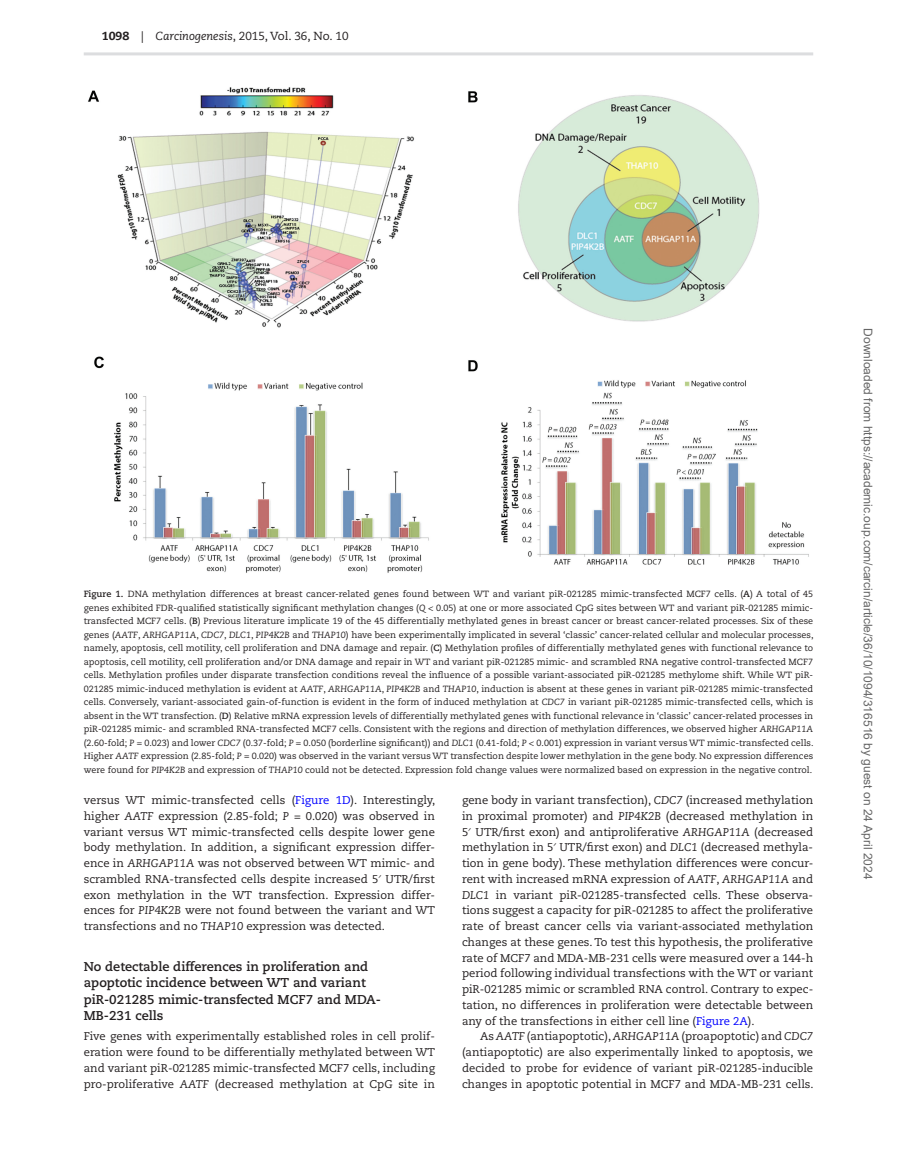
<style>
.page{position:relative;width:897px;height:1165px;background:#fff}
.page>*{position:absolute;margin:0;border:0;box-sizing:border-box;transform-origin:0 0}
.t1{font:700 12.75px/16.5px "Caecilia LT Std";color:#231f20}
.t2{font:12px "Arial";color:#666}
.t3{font:11.7px "Caecilia LT Std";color:#231f20}
.t4{font:11.25px/15.8px "Caecilia LT Std";color:#231f20;text-align:justify}
.t5{font:9px/13.5px "Caecilia LT Std";color:#231f20;text-align:justify}
.s1{font-weight:800}
.s2{font-style:italic}
.s3{font-weight:700}
.s4{color:#00f}
.s5{font-family:"Gandhari Unicode"}
</style>
<div class="page">
<hr style="left:84px;top:52px;width:729px;height:3px;background:#dcdddf">
<img style="left:88px;top:87px;width:721px;height:486px">
<p class="t3" style="left:102px;top:30px;width:248px"><span class="s1">1098</span> | <span class="s2">Carcinogenesis</span>, 2015, Vol. 36, No. 10</p>
<p class="t5" style="left:84px;top:587px;width:731px"><span class="s3">Figure 1.</span> DNA methylation differences at breast cancer-related genes found between WT and variant piR-021285 mimic-transfected MCF7 cells. (<span class="s3">A</span>) A total of 45 genes exhibited FDR-qualified statistically significant methylation changes (<span class="s2">Q</span> &lt; 0.05) at one or more associated CpG sites between WT and variant piR-021285 mimic&shy;transfected MCF7 cells. (<span class="s3">B</span>) Previous literature implicate 19 of the 45 differentially methylated genes in breast cancer or breast cancer-related processes. Six of these genes (<span class="s2">AATF</span>, <span class="s2">ARHGAP11A</span>, <span class="s2">CDC7</span>, <span class="s2">DLC1</span>, <span class="s2">PIP4K2B</span> and <span class="s2">THAP10</span>) have been experimentally implicated in several ‘classic’ cancer-related cellular and molecular processes, namely, apoptosis, cell motility, cell proliferation and DNA damage and repair. (<span class="s3">C</span>) Methylation profiles of differentially methylated genes with functional relevance to apoptosis, cell motility, cell proliferation and/or DNA damage and repair in WT and variant piR-021285 mimic- and scrambled RNA negative control-transfected MCF7 cells. Methylation profiles under disparate transfection conditions reveal the influence of a possible variant-associated piR-021285 methylome shift. While WT piR-021285 mimic-induced methylation is evident at <span class="s2">AATF</span>, <span class="s2">ARHGAP11A</span>, <span class="s2">PIP4K2B</span> and <span class="s2">THAP10</span>, induction is absent at these genes in variant piR-021285 mimic-transfected cells. Conversely, variant-associated gain-of-function is evident in the form of induced methylation at <span class="s2">CDC7</span> in variant piR-021285 mimic-transfected cells, which is absent in the WT transfection. (<span class="s3">D</span>) Relative mRNA expression levels of differentially methylated genes with functional relevance in ‘classic’ cancer-related processes in piR-021285 mimic- and scrambled RNA-transfected MCF7 cells. Consistent with the regions and direction of methylation differences, we observed higher <span class="s2">ARHGAP11A </span>(2.60-fold; <span class="s2">P</span> = 0.023) and lower <span class="s2">CDC7</span> (0.37-fold; <span class="s2">P</span> = 0.050 (borderline significant)) and <span class="s2">DLC1</span> (0.41-fold; <span class="s2">P</span> &lt; 0.001) expression in variant versus WT mimic-transfected cells.<br>Higher <span class="s2">AATF</span> expression (2.85-fold; <span class="s2">P</span> = 0.020) was observed in the variant versus WT transfection despite lower methylation in the gene body. No expression differences were found for <span class="s2">PIP4K2B</span> and expression of <span class="s2">THAP10</span> could not be detected. Expression fold change values were normalized based on expression in the negative control.</p>
<p class="t4" style="left:84px;top:792px;width:353px">versus WT mimic-transfected cells (<span class="s4">Figure 1D</span>). Interestingly, higher <span class="s2">AATF</span> expression (2.85-fold; <span class="s2">P</span> = 0.020) was observed in variant versus WT mimic-transfected cells despite lower gene body methylation. In addition, a significant expression differ&shy;ence in <span class="s2">ARHGAP11A</span> was not observed between WT mimic- and scrambled RNA-transfected cells despite increased 5<span class="s5">′</span> UTR/first exon methylation in the WT transfection. Expression differ&shy;ences for <span class="s2">PIP4K2B</span> were not found between the variant and WT transfections and no <span class="s2">THAP10</span> expression was detected.</p>
<h1 class="t1" style="left:84px;top:958px;width:299px">No detectable differences in proliferation and apoptotic incidence between WT and variant piR-021285 mimic-transfected MCF7 and MDA-MB-231 cells</h1>
<p class="t4" style="left:84px;top:1028px;width:353px">Five genes with experimentally established roles in cell prolif&shy;eration were found to be differentially methylated between WT and variant piR-021285 mimic-transfected MCF7 cells, including pro-proliferative <span class="s2">AATF</span> (decreased methylation at CpG site in</p>
<p class="t4" style="left:462px;top:792px;width:353px">gene body in variant transfection), <span class="s2">CDC7</span> (increased methylation in proximal promoter) and <span class="s2">PIP4K2B</span> (decreased methylation in 5<span class="s5">′</span> UTR/first exon) and antiproliferative <span class="s2">ARHGAP11A</span> (decreased methylation in 5<span class="s5">′</span> UTR/first exon) and <span class="s2">DLC1</span> (decreased methyla&shy;tion in gene body). These methylation differences were concur&shy;rent with increased mRNA expression of <span class="s2">AATF</span>, <span class="s2">ARHGAP11A</span> and <span class="s2">DLC1</span> in variant piR-021285-transfected cells. These observa&shy;tions suggest a capacity for piR-021285 to affect the proliferative rate of breast cancer cells via variant-associated methylation changes at these genes. To test this hypothesis, the proliferative rate of MCF7 and MDA-MB-231 cells were measured over a 144-h period following individual transfections with the WT or variant piR-021285 mimic or scrambled RNA control. Contrary to expec&shy;tation, no differences in proliferation were detectable between any of the transfections in either cell line (<span class="s4">Figure 2A</span>).</p>
<p class="t4" style="left:462px;top:1028px;width:353px;text-indent:18px">As <span class="s2">AATF</span> (antiapoptotic), <span class="s2">ARHGAP11A</span> (proapoptotic) and <span class="s2">CDC7 </span>(antiapoptotic) are also experimentally linked to apoptosis, we decided to probe for evidence of variant piR-021285-inducible changes in apoptotic potential in MCF7 and MDA-MB-231 cells.</p>
<h2 class="t2" style="left:872px;top:328px;width:552px;rotate:90deg">Downloaded from https://academic.oup.com/carcin/article/36/10/1094/316516 by guest on 24 April 2024</h2>
</div>
